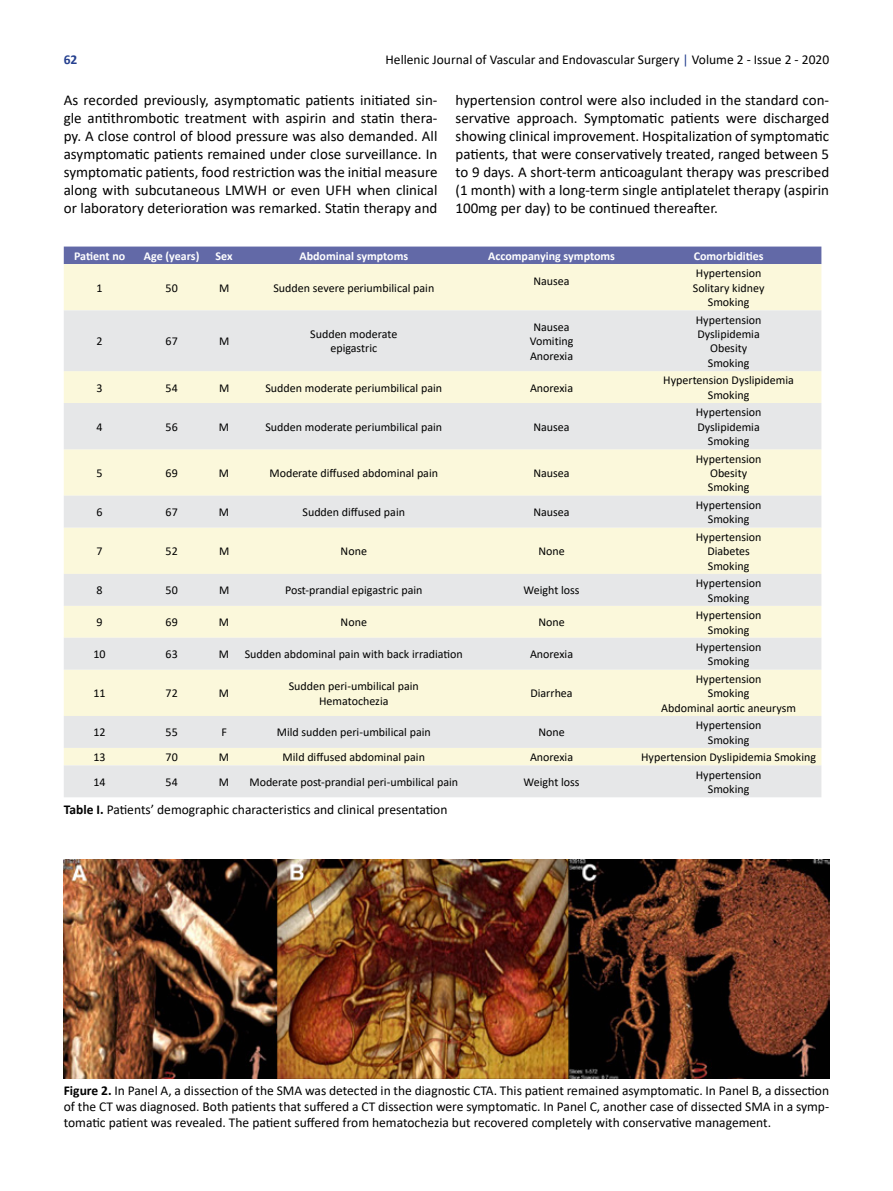
<style>
.page{position:relative;width:893px;height:1191px;background:#fff}
.page>*{position:absolute;margin:0;border:0;box-sizing:border-box;transform-origin:0 0}
.t1{font:15px/18px "Calibri";color:#000;text-align:justify}
.t2{font:13.5px/16.2px "Calibri";color:#000;text-align:justify}
.t3{font:700 13.5px "Calibri";color:#25408f}
.t4{font:12px/14.4px "Calibri";color:#000;text-align:center}
.t5{font:700 12px "Calibri";color:#fff}
.s1{color:#25408f}
.s2{font-weight:700}
</style>
<div class="page">
<div style="left:64px;top:246px;width:757px;height:18px;background:#6269a7"></div>
<div style="left:64px;top:264px;width:757px;height:46px;background:#fbf8db"></div>
<svg style="left:64px;top:310px;width:757px;height:487px;background:#efeee2"></svg>
<img style="left:64px;top:859px;width:765px;height:219px">
<p class="t3" style="left:64px;top:50px;width:15px">62</p>
<p class="t2" style="left:386px;top:51px;width:445px">Hellenic Journal of Vascular and Endovascular Surgery <span class="s1">|</span> Volume 2 - Issue 2 - 2020</p>
<p class="t1" style="left:64px;top:90px;width:375px">As recorded previously, asymptomatic patients initiated sin&shy;gle antithrombotic treatment with aspirin and statin thera&shy;py. A close control of blood pressure was also demanded. All asymptomatic patients remained under close surveillance. In symptomatic patients, food restriction was the initial measure along with subcutaneous LMWH or even UFH when clinical or laboratory deterioration was remarked. Statin therapy and</p>
<p class="t1" style="left:455px;top:90px;width:375px">hypertension control were also included in the standard con&shy;servative approach. Symptomatic patients were discharged showing clinical improvement. Hospitalization of symptomatic patients, that were conservatively treated, ranged between 5 to 9 days. A short-term anticoagulant therapy was prescribed (1 month) with a long-term single antiplatelet therapy (aspirin 100mg per day) to be continued thereafter.</p>
<p class="t5" style="left:74px;top:247px;width:53px">Patient no</p>
<p class="t5" style="left:144px;top:247px;width:57px">Age (years)</p>
<p class="t5" style="left:216px;top:247px;width:19px">Sex</p>
<p class="t5" style="left:299px;top:247px;width:110px">Abdominal symptoms</p>
<p class="t5" style="left:488px;top:247px;width:129px">Accompanying symptoms</p>
<p class="t5" style="left:694px;top:247px;width:71px">Comorbidities</p>
<p class="t4" style="left:97px;top:280px;width:8px">1</p>
<p class="t4" style="left:166px;top:280px;width:14px">50</p>
<p class="t4" style="left:219px;top:280px;width:12px">M</p>
<p class="t4" style="left:273px;top:280px;width:162px">Sudden severe periumbilical pain</p>
<p class="t4" style="left:533px;top:273px;width:38px">Nausea</p>
<p class="t4" style="left:693px;top:266px;width:73px">Hypertension<br>Solitary kidney<br>Smoking</p>
<p class="t4" style="left:97px;top:334px;width:8px">2</p>
<p class="t4" style="left:166px;top:334px;width:14px">67</p>
<p class="t4" style="left:219px;top:334px;width:12px">M</p>
<p class="t4" style="left:310px;top:326px;width:89px">Sudden moderate epigastric</p>
<p class="t4" style="left:530px;top:319px;width:45px">Nausea<br>Vomiting<br>Anorexia</p>
<p class="t4" style="left:696px;top:312px;width:67px">Hypertension<br>Dyslipidemia<br>Obesity<br>Smoking</p>
<p class="t4" style="left:97px;top:380px;width:8px">3</p>
<p class="t4" style="left:166px;top:380px;width:14px">54</p>
<p class="t4" style="left:219px;top:380px;width:12px">M</p>
<p class="t4" style="left:265px;top:380px;width:178px">Sudden moderate periumbilical pain</p>
<p class="t4" style="left:530px;top:380px;width:45px">Anorexia</p>
<p class="t4" style="left:663px;top:373px;width:132px">Hypertension Dyslipidemia<br>Smoking</p>
<p class="t4" style="left:97px;top:419px;width:8px">4</p>
<p class="t4" style="left:166px;top:419px;width:14px">56</p>
<p class="t4" style="left:219px;top:419px;width:12px">M</p>
<p class="t4" style="left:265px;top:419px;width:178px">Sudden moderate periumbilical pain</p>
<p class="t4" style="left:533px;top:419px;width:38px">Nausea</p>
<p class="t4" style="left:696px;top:405px;width:67px">Hypertension<br>Dyslipidemia<br>Smoking</p>
<p class="t4" style="left:97px;top:465px;width:8px">5</p>
<p class="t4" style="left:166px;top:465px;width:14px">69</p>
<p class="t4" style="left:219px;top:465px;width:12px">M</p>
<p class="t4" style="left:269px;top:465px;width:170px">Moderate diffused abdominal pain</p>
<p class="t4" style="left:533px;top:465px;width:38px">Nausea</p>
<p class="t4" style="left:696px;top:451px;width:67px">Hypertension<br>Obesity<br>Smoking</p>
<p class="t4" style="left:97px;top:504px;width:8px">6</p>
<p class="t4" style="left:166px;top:504px;width:14px">67</p>
<p class="t4" style="left:219px;top:504px;width:12px">M</p>
<p class="t4" style="left:303px;top:504px;width:104px">Sudden diffused pain</p>
<p class="t4" style="left:533px;top:504px;width:38px">Nausea</p>
<p class="t4" style="left:696px;top:497px;width:67px">Hypertension<br>Smoking</p>
<p class="t4" style="left:97px;top:544px;width:8px">7</p>
<p class="t4" style="left:166px;top:544px;width:14px">52</p>
<p class="t4" style="left:219px;top:544px;width:12px">M</p>
<p class="t4" style="left:341px;top:544px;width:28px">None</p>
<p class="t4" style="left:538px;top:544px;width:28px">None</p>
<p class="t4" style="left:696px;top:529px;width:67px">Hypertension<br>Diabetes<br>Smoking</p>
<p class="t4" style="left:97px;top:583px;width:8px">8</p>
<p class="t4" style="left:166px;top:583px;width:14px">50</p>
<p class="t4" style="left:219px;top:583px;width:12px">M</p>
<p class="t4" style="left:285px;top:583px;width:139px">Post-prandial epigastric pain</p>
<p class="t4" style="left:524px;top:583px;width:57px">Weight loss</p>
<p class="t4" style="left:696px;top:575px;width:67px">Hypertension<br>Smoking</p>
<p class="t4" style="left:97px;top:615px;width:8px">9</p>
<p class="t4" style="left:166px;top:615px;width:14px">69</p>
<p class="t4" style="left:219px;top:615px;width:12px">M</p>
<p class="t4" style="left:341px;top:615px;width:28px">None</p>
<p class="t4" style="left:538px;top:615px;width:28px">None</p>
<p class="t4" style="left:696px;top:607px;width:67px">Hypertension<br>Smoking</p>
<p class="t4" style="left:94px;top:647px;width:14px">10</p>
<p class="t4" style="left:166px;top:647px;width:14px">63</p>
<p class="t4" style="left:219px;top:647px;width:12px">M</p>
<p class="t4" style="left:245px;top:647px;width:220px">Sudden abdominal pain with back irradiation</p>
<p class="t4" style="left:530px;top:647px;width:45px">Anorexia</p>
<p class="t4" style="left:696px;top:639px;width:67px">Hypertension<br>Smoking</p>
<p class="t4" style="left:94px;top:686px;width:14px">11</p>
<p class="t4" style="left:166px;top:686px;width:14px">72</p>
<p class="t4" style="left:219px;top:686px;width:12px">M</p>
<p class="t4" style="left:289px;top:678px;width:132px">Sudden peri-umbilical pain<br>Hematochezia</p>
<p class="t4" style="left:530px;top:686px;width:44px">Diarrhea</p>
<p class="t4" style="left:661px;top:671px;width:136px">Hypertension<br>Smoking<br>Abdominal aortic aneurysm</p>
<p class="t4" style="left:94px;top:725px;width:14px">12</p>
<p class="t4" style="left:166px;top:725px;width:14px">55</p>
<p class="t4" style="left:221px;top:725px;width:7px">F</p>
<p class="t4" style="left:277px;top:725px;width:156px">Mild sudden peri-umbilical pain</p>
<p class="t4" style="left:538px;top:725px;width:28px">None</p>
<p class="t4" style="left:696px;top:718px;width:67px">Hypertension<br>Smoking</p>
<p class="t4" style="left:94px;top:749px;width:14px">13</p>
<p class="t4" style="left:166px;top:749px;width:14px">70</p>
<p class="t4" style="left:219px;top:749px;width:12px">M</p>
<p class="t4" style="left:283px;top:749px;width:144px">Mild diffused abdominal pain</p>
<p class="t4" style="left:530px;top:749px;width:45px">Anorexia</p>
<p class="t4" style="left:641px;top:749px;width:176px">Hypertension Dyslipidemia Smoking</p>
<p class="t4" style="left:94px;top:774px;width:14px">14</p>
<p class="t4" style="left:166px;top:774px;width:14px">54</p>
<p class="t4" style="left:219px;top:774px;width:12px">M</p>
<p class="t4" style="left:249px;top:774px;width:210px">Moderate post-prandial peri-umbilical pain</p>
<p class="t4" style="left:523px;top:774px;width:57px">Weight loss</p>
<p class="t4" style="left:696px;top:767px;width:67px">Hypertension<br>Smoking</p>
<p class="t2" style="left:64px;top:800px;width:385px"><span class="s2">Table I.</span> Patients’ demographic characteristics and clinical presentation</p>
<p class="t2" style="left:64px;top:1081px;width:767px"><span class="s2">Figure 2.</span> In Panel A, a dissection of the SMA was detected in the diagnostic CTA. This patient remained asymptomatic. In Panel B, a dissection of the CT was diagnosed. Both patients that suffered a CT dissection were symptomatic. In Panel C, another case of dissected SMA in a symp&shy;tomatic patient was revealed. The patient suffered from hematochezia but recovered completely with conservative management.</p>
</div>
